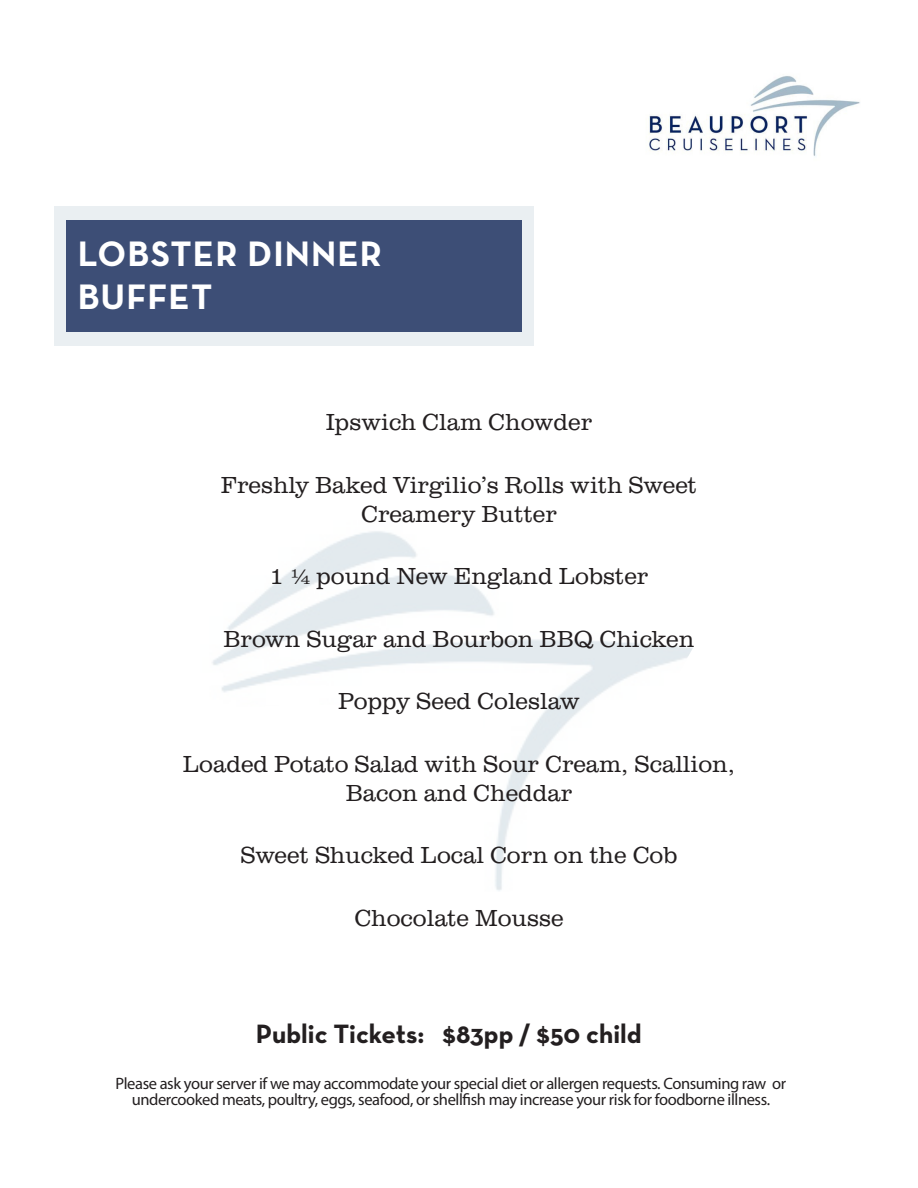
<style>
.page{position:relative;width:918px;height:1188px;background:#fff}
.page>*{position:absolute;margin:0;border:0;box-sizing:border-box;transform-origin:0 0}
.t1{font:700 36px "Neutra Text";letter-spacing:.03em;color:#fff}
.t2{font:700 27px "Neutra Text";color:#231f20}
.t3{font:300 24px/28.8px "Clarendon URW";color:#231f20;text-align:center}
.Description_New{font:16.5px/16.5px "Myriad Pro";letter-spacing:-.025em;color:#231f20;text-align:center}
</style>
<div class="page">
<div style="left:54px;top:206px;width:480px;height:139px;background:#eaeff2"></div>
<img style="left:648px;top:76px;width:212px;height:80px">
<div style="left:66px;top:220px;width:455px;height:112px;background:#3d4e76"></div>
<img style="left:212px;top:531px;width:481px;height:360px">
<p class="t1" style="left:78px;top:231px;width:306px">LOBSTER DINNER</p>
<p class="t1" style="left:78px;top:275px;width:136px">BUFFET</p>
<p class="t3" style="left:326px;top:407px;width:268px">Ipswich Clam Chowder</p>
<p class="t3" style="left:221px;top:469px;width:478px">Freshly Baked Virgilio’s Rolls with Sweet<br>Creamery Butter</p>
<p class="t3" style="left:270px;top:561px;width:380px">1 ¼ pound New England Lobster</p>
<p class="t3" style="left:223px;top:623px;width:473px">Brown Sugar and Bourbon BBQ Chicken</p>
<p class="t3" style="left:338px;top:686px;width:243px">Poppy Seed Coleslaw</p>
<p class="t3" style="left:183px;top:748px;width:554px">Loaded Potato Salad with Sour Cream, Scallion,<br>Bacon and Cheddar</p>
<p class="t3" style="left:240px;top:840px;width:439px">Sweet Shucked Local Corn on the Cob</p>
<p class="t3" style="left:354px;top:902px;width:211px">Chocolate Mousse</p>
<p class="t2" style="left:256px;top:1017px;width:387px">Public Tickets: $83pp / $50 child</p>
<p class="Description_New" style="left:116px;top:1074px;width:672px">Please ask your server if we may accommodate your special diet or allergen requests. Consuming raw or undercooked meats, poultry, eggs, seafood, or shellfish may increase your risk for foodborne illness.</p>
</div>
